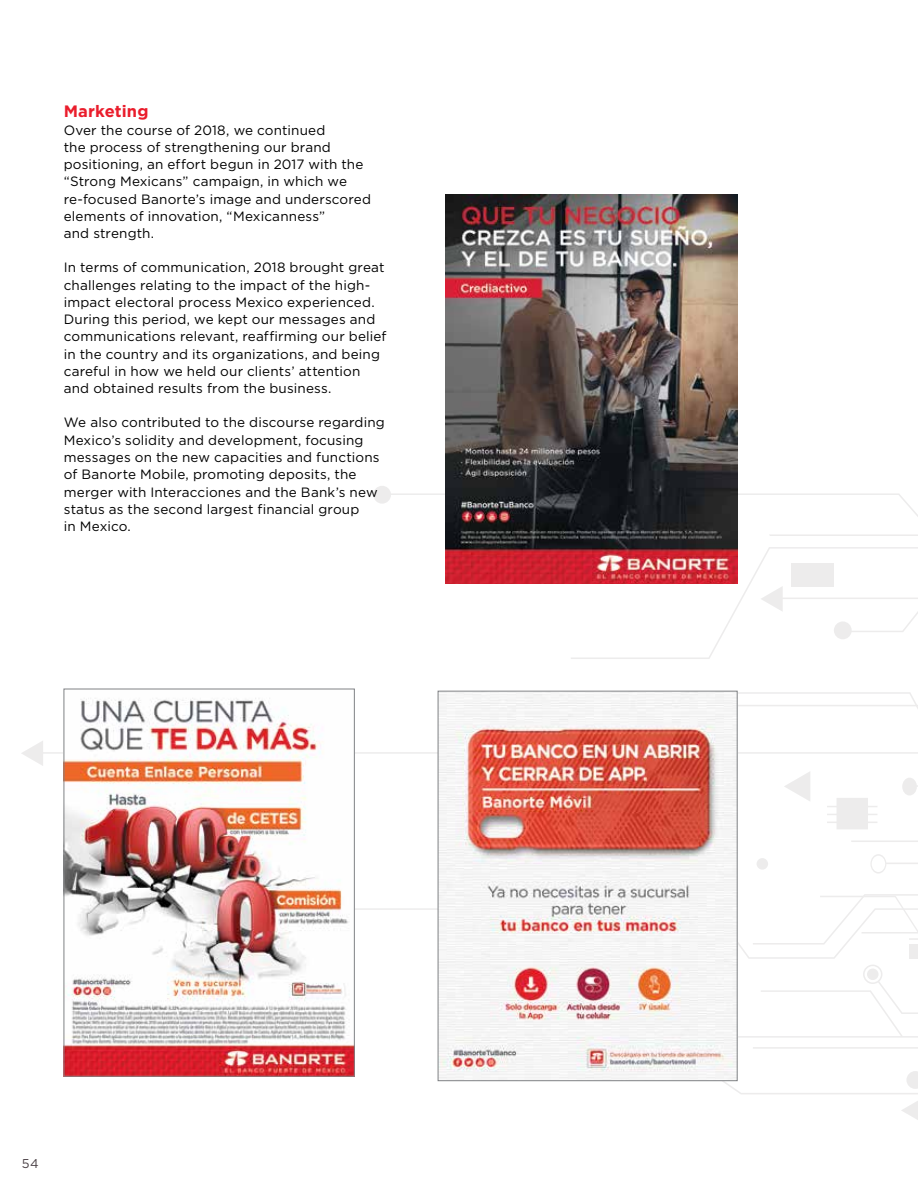
<style>
.page{position:relative;width:918px;height:1188px;background:#fff}
.page>*{position:absolute;margin:0;border:0;box-sizing:border-box;transform-origin:0 0}
.t1{font:700 16.5px "Gotham";letter-spacing:.005em;color:#ea1d2c}
.t2{font:13.5px/17.2px "Gotham";letter-spacing:.01em;color:#000}
.t3{font:12.75px "Gotham";color:#4a4045}
</style>
<div class="page">
<svg style="left:509px;top:690px;width:409px;height:124px"></svg>
<svg style="left:524px;top:959px;width:377px;height:135px"></svg>
<svg style="left:373px;top:486px;width:545px;height:61px"></svg>
<svg style="left:355px;top:848px;width:491px;height:111px"></svg>
<svg style="left:571px;top:547px;width:347px;height:222px"></svg>
<div style="left:909px;top:945px;width:9px;height:14px;background:#edecec"></div>
<svg style="left:753px;top:841px;width:165px;height:104px"></svg>
<div style="left:757px;top:858px;width:11px;height:12px;background:#edecec;border-radius:50%"></div>
<div style="left:867px;top:969px;width:12px;height:11px;background:#edecec;border-radius:50%"></div>
<div style="left:791px;top:563px;width:42px;height:23px;background:#edecec"></div>
<svg style="left:827px;top:798px;width:51px;height:31px"></svg>
<svg style="left:760px;top:586px;width:23px;height:26px"></svg>
<svg style="left:21px;top:741px;width:22px;height:25px"></svg>
<svg style="left:784px;top:771px;width:26px;height:31px"></svg>
<svg style="left:901px;top:1011px;width:17px;height:109px"></svg>
<img style="left:440px;top:693px;width:295px;height:386px">
<div style="left:438px;top:691px;width:299px;height:390px;border:1px solid #808285"></div>
<img style="left:445px;top:194px;width:292px;height:390px">
<img style="left:66px;top:698px;width:287px;height:376px">
<div style="left:64px;top:689px;width:291px;height:387px;border:1px solid #808285"></div>
<p class="t1" style="left:64px;top:102px;width:86px">Marketing</p>
<p class="t2" style="left:64px;top:121px;width:309px">Over the course of 2018, we continued<br>the process of strengthening our brand positioning, an effort begun in 2017 with the “Strong Mexicans” campaign, in which we re-focused Banorte’s image and underscored elements of innovation, “Mexicanness”<br>and strength.</p>
<p class="t2" style="left:64px;top:259px;width:324px">In terms of communication, 2018 brought great challenges relating to the impact of the high&shy;impact electoral process Mexico experienced.<br>During this period, we kept our messages and communications relevant, reaffirming our belief in the country and its organizations, and being careful in how we held our clients’ attention and obtained results from the business.</p>
<p class="t2" style="left:64px;top:414px;width:323px">We also contributed to the discourse regarding Mexico’s solidity and development, focusing messages on the new capacities and functions of Banorte Mobile, promoting deposits, the merger with Interacciones and the Bank’s new status as the second largest financial group<br>in Mexico.</p>
<p class="t3" style="left:22px;top:1156px;width:18px">54</p>
</div>
